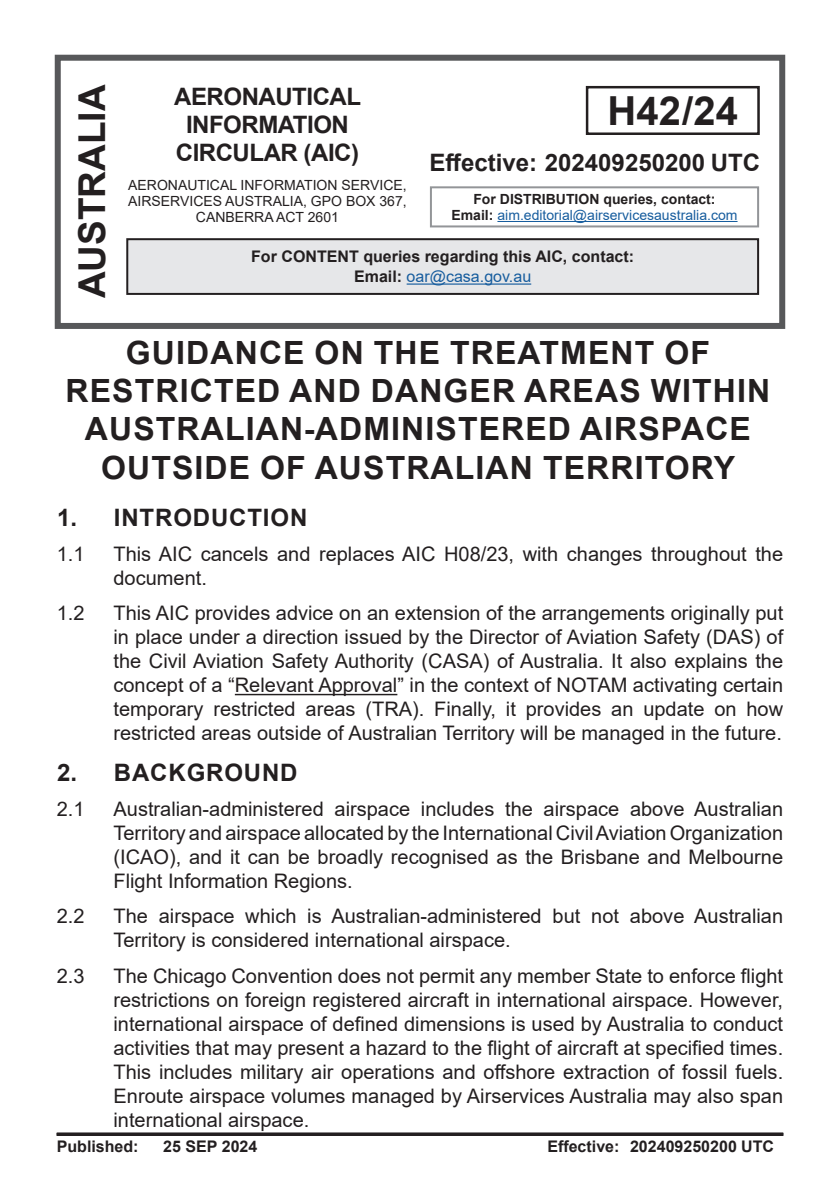
<style>
.page{position:relative;width:840px;height:1191px;background:#fff}
.page>*{position:absolute;margin:0;border:0;box-sizing:border-box;transform-origin:0 0}
.t1{font:700 40px "Arial";color:#231f20}
.t2{font:700 37px "Arial";color:#231f20}
.t3{font:700 32px/38.4px "Arial";letter-spacing:.035em;color:#231f20;text-align:center}
.Effective_date{font:700 24px/28px "Arial";letter-spacing:-.02em;color:#231f20;text-align:center}
.Effective_date-2{font:700 24px "Arial";letter-spacing:.035em;color:#231f20}
.Effective_date-3{font:700 24px "Arial";color:#231f20}
.t4{font:20px/24px "Arial";color:#231f20;text-align:justify}
.Figure_caption{font:700 16px "Arial";color:#231f20}
.t5{font:16px "Arial";color:#175d9e}
.t6{font:14px/16px "Arial";color:#231f20;text-align:center}
.t7{font:14px/16px "Arial";color:#175d9e;text-align:center}
.s1{font-weight:700;color:#231f20}
</style>
<div class="page">
<div style="left:55px;top:55px;width:729px;height:274px;border:6px solid #57585a"></div>
<hr style="left:497px;top:221px;width:240px;height:1px;background:#175d9e">
<div style="left:429px;top:186px;width:329px;height:41px;border:2px solid #939598"></div>
<div style="left:585px;top:86px;width:174px;height:49px;border:2px solid #231f20"></div>
<div style="left:127px;top:239px;width:630px;height:55px;background:#e6e7e9"></div>
<hr style="left:406px;top:283px;width:125px;height:2px;background:#175d9e">
<div style="left:126px;top:238px;width:632px;height:57px;border:2px solid #231f20"></div>
<hr style="left:57px;top:1132px;width:725px;height:3px;background:#231f20">
<hr style="left:235px;top:694px;width:162px;height:1px;background:#231f20">
<h2 class="t2" style="left:66px;top:298px;width:215px;rotate:-90deg">AUSTRALIA</h2>
<p class="Effective_date" style="left:174px;top:82px;width:188px">AERONAUTICAL<br>INFORMATION<br>CIRCULAR (AIC)</p>
<p class="t6" style="left:128px;top:177px;width:280px">AERONAUTICAL INFORMATION SERVICE,<br>AIRSERVICES AUSTRALIA, GPO BOX 367,<br>CANBERRA ACT 2601</p>
<p class="t1" style="left:607px;top:83px;width:132px">H42/24</p>
<p class="Effective_date-3" style="left:429px;top:145px;width:332px">Effective: 202409250200 UTC</p>
<p class="t7" style="left:451px;top:191px;width:287px"><span class="s1">For DISTRIBUTION queries, contact:<br>Email:</span> aim.editorial@airservicesaustralia.com</p>
<p class="Figure_caption" style="left:251px;top:245px;width:384px">For CONTENT queries regarding this AIC, contact:</p>
<p class="t5" style="left:354px;top:266px;width:178px"><span class="s1">Email:</span> oar@casa.gov.au</p>
<p class="t3" style="left:126px;top:333px;width:585px">GUIDANCE ON THE TREATMENT OF</p>
<p class="t3" style="left:66px;top:372px;width:705px">RESTRICTED AND DANGER AREAS WITHIN<br>AUSTRALIAN-ADMINISTERED AIRSPACE<br>OUTSIDE OF AUSTRALIAN TERRITORY</p>
<p class="Effective_date-2" style="left:57px;top:500px;width:251px">1. INTRODUCTION</p>
<p class="t4" style="left:57px;top:542px;width:29px">1.1</p>
<p class="t4" style="left:113px;top:542px;width:670px">This AIC cancels and replaces AIC H08/23, with changes throughout the document.</p>
<p class="t4" style="left:57px;top:601px;width:29px">1.2</p>
<p class="t4" style="left:113px;top:601px;width:670px">This AIC provides advice on an extension of the arrangements originally put in place under a direction issued by the Director of Aviation Safety (DAS) of the Civil Aviation Safety Authority (CASA) of Australia. It also explains the concept of a “Relevant Approval” in the context of NOTAM activating certain temporary restricted areas (TRA). Finally, it provides an update on how restricted areas outside of Australian Territory will be managed in the future.</p>
<p class="Effective_date-2" style="left:57px;top:755px;width:242px">2. BACKGROUND</p>
<p class="t4" style="left:57px;top:797px;width:29px">2.1</p>
<p class="t4" style="left:113px;top:797px;width:670px">Australian-administered airspace includes the airspace above Australian Territory and airspace allocated by the International Civil Aviation Organization (ICAO), and it can be broadly recognised as the Brisbane and Melbourne Flight Information Regions.</p>
<p class="t4" style="left:57px;top:904px;width:29px">2.2</p>
<p class="t4" style="left:113px;top:904px;width:670px">The airspace which is Australian-administered but not above Australian<br>Territory is considered international airspace.</p>
<p class="t4" style="left:57px;top:963px;width:29px">2.3</p>
<p class="t4" style="left:113px;top:963px;width:670px">The Chicago Convention does not permit any member State to enforce flight restrictions on foreign registered aircraft in international airspace. However, international airspace of defined dimensions is used by Australia to conduct activities that may present a hazard to the flight of aircraft at specified times.<br>This includes military air operations and offshore extraction of fossil fuels.<br>Enroute airspace volumes managed by Airservices Australia may also span international airspace.</p>
<p class="Figure_caption" style="left:57px;top:1135px;width:83px">Published:</p>
<p class="Figure_caption" style="left:163px;top:1135px;width:96px">25 SEP 2024</p>
<p class="Figure_caption" style="left:547px;top:1135px;width:228px">Effective: 202409250200 UTC</p>
</div>
